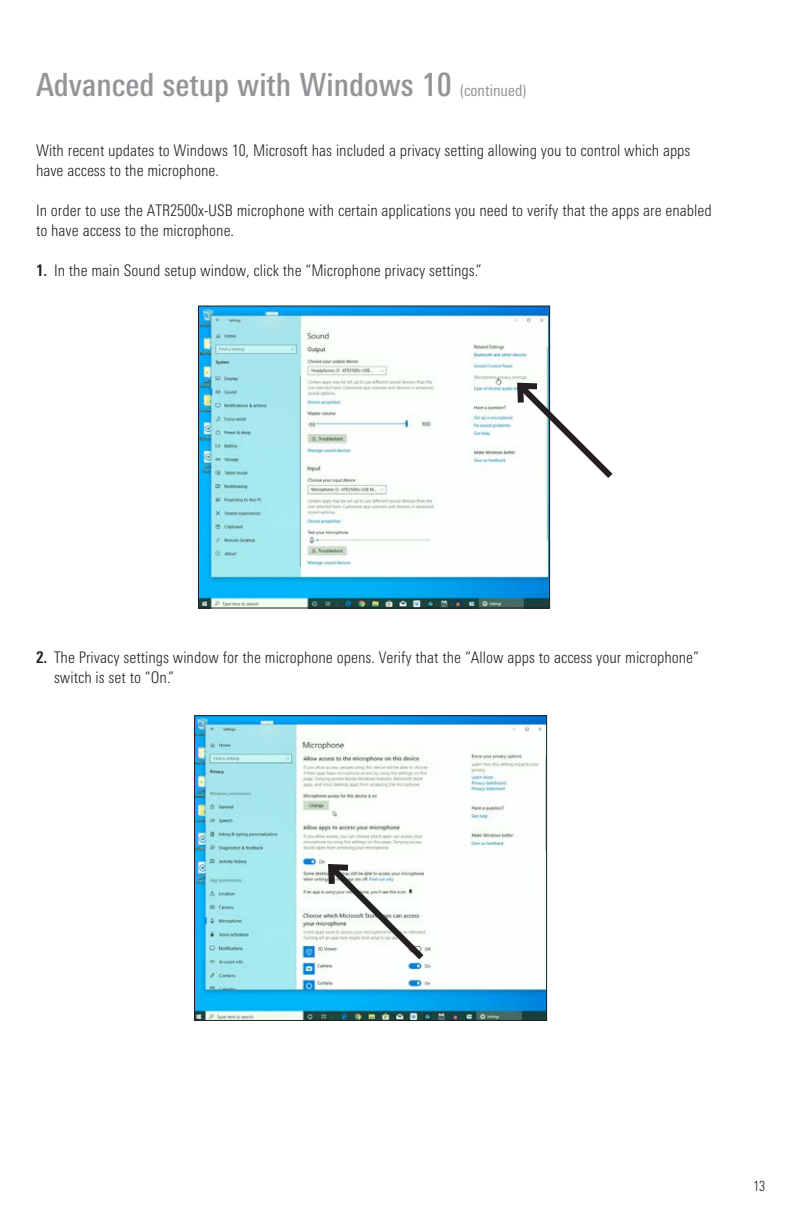
<style>
.page{position:relative;width:792px;height:1224px;background:#fff}
.page>*{position:absolute;margin:0;border:0;box-sizing:border-box;transform-origin:0 0}
.New_Heads{font:500 condensed 32px "Univers Next Pro";color:#939598}
.Introduction{font:300 condensed 16px/20px "Univers Next Pro";color:#231f20}
.t1{font:300 condensed 14px "Univers Next Pro";color:#231f20}
.s1{font-weight:400;font-size:16px}
.s2{font-weight:700}
</style>
<div class="page">
<img style="left:200px;top:308px;width:348px;height:299px">
<div style="left:198px;top:306px;width:352px;height:303px;border:1px solid #231f20"></div>
<svg style="left:512px;top:377px;width:101px;height:107px"></svg>
<img style="left:196px;top:717px;width:349px;height:302px">
<div style="left:194px;top:715px;width:353px;height:306px;border:1px solid #231f20"></div>
<svg style="left:323px;top:859px;width:107px;height:107px"></svg>
<p class="New_Heads" style="left:36px;top:66px;width:492px">Advanced setup with Windows 10 <span class="s1">(continued)</span></p>
<p class="Introduction" style="left:36px;top:140px;width:656px">With recent updates to Windows 10, Microsoft has included a privacy setting allowing you to control which apps have access to the microphone.</p>
<p class="Introduction" style="left:36px;top:200px;width:677px">In order to use the ATR2500x-USB microphone with certain applications you need to verify that the apps are enabled to have access to the microphone.</p>
<p class="Introduction" style="left:36px;top:260px;width:447px"><span class="s2">1.</span> In the main Sound setup window, click the “Microphone privacy settings.”</p>
<p class="Introduction" style="left:54px;top:648px;width:647px;text-indent:-18px"><span class="s2">2.</span> The Privacy settings window for the microphone opens. Verify that the “Allow apps to access your microphone” switch is set to “On.”</p>
<p class="t1" style="left:753px;top:1178px;width:14px">13</p>
</div>
